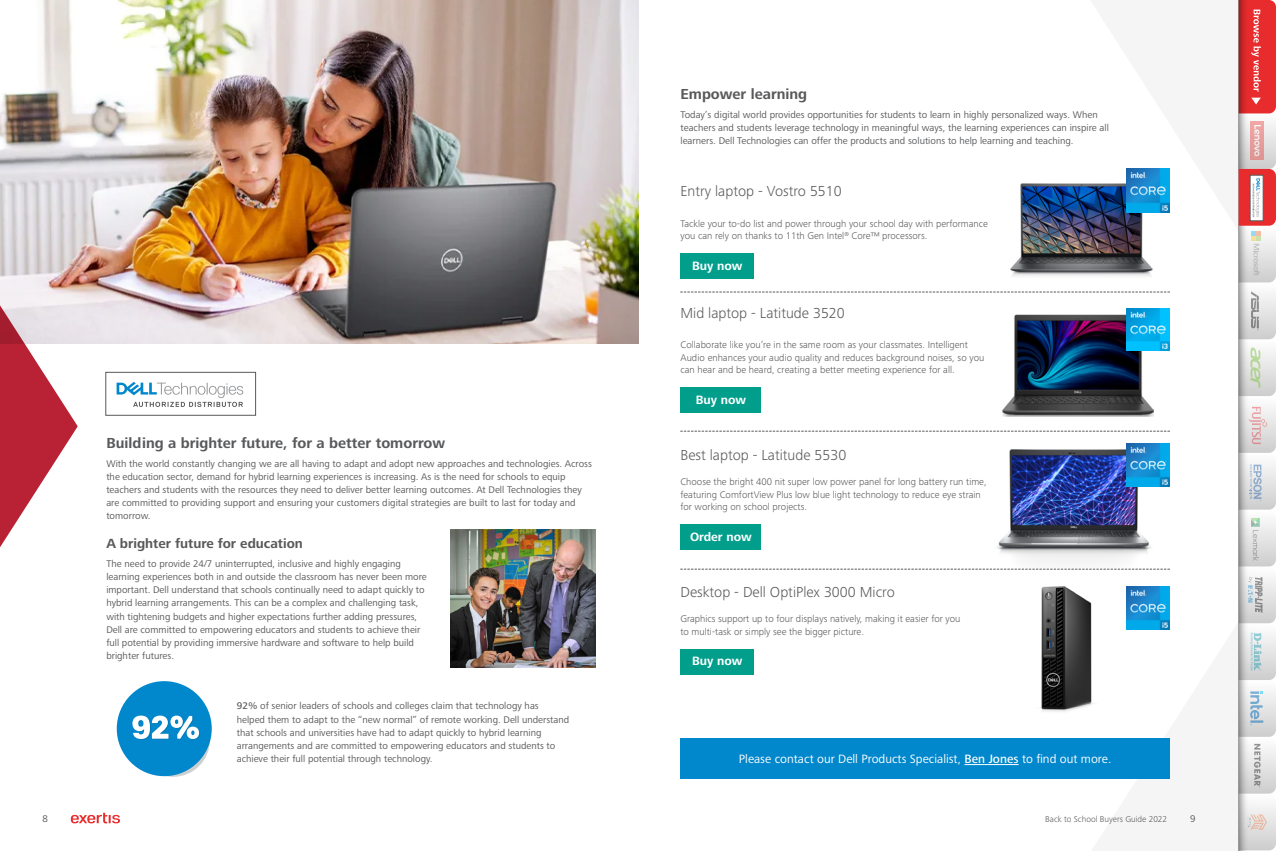
<style>
.page{position:relative;width:1276px;height:851px;background:#fff}
.page>*{position:absolute;margin:0;border:0;box-sizing:border-box;transform-origin:0 0}
.t1{font:300 15px "Frutiger Next Pro";color:#58595b}
.t2{font:700 15px "Frutiger Next Pro";color:#58595b}
.t3{font:700 13.75px "Frutiger Next Pro";color:#58595b}
.t4{font:12.5px "Frutiger Next Pro";color:#fff}
.t5{font:700 12.5px "Frutiger Next Pro";color:#fff}
.t6{font:10px/13.1px "Frutiger Next Pro";color:#58595b}
.t7{font:300 10px/12.5px "Frutiger Next Pro";color:#58595b}
.t8{font:300 8.75px "Frutiger Next Pro";color:#58595b}
.s1{font-weight:500}
</style>
<div class="page">
<img style="left:1041px;top:586px;width:43px;height:126px">
<img style="left:997px;top:449px;width:87px;height:114px">
<img style="left:1010px;top:183px;width:74px;height:93px">
<svg style="left:137px;top:703px;width:73px;height:73px"></svg>
<img style="left:1084px;top:168px;width:86px;height:611px">
<img style="left:78px;top:0;width:560px;height:344px">
<svg style="left:0;top:0;width:78px;height:824px"></svg>
<div style="left:680px;top:738px;width:489px;height:41px;background:#0087cc"></div>
<hr style="left:964px;top:764px;width:54px;height:1px;background:#fff">
<div style="left:106px;top:372px;width:150px;height:43px;background:#fff;border:1px solid #58595b"></div>
<svg style="left:117px;top:382px;width:126px;height:25px"></svg>
<svg style="left:680px;top:292px;width:489px;height:1px"></svg>
<svg style="left:680px;top:431px;width:489px;height:1px"></svg>
<svg style="left:680px;top:569px;width:489px;height:1px"></svg>
<div style="left:680px;top:387px;width:81px;height:25px;background:#009e8b"></div>
<div style="left:680px;top:524px;width:81px;height:26px;background:#009e8b"></div>
<div style="left:680px;top:649px;width:74px;height:25px;background:#009e8b"></div>
<div style="left:680px;top:253px;width:74px;height:26px;background:#009e8b"></div>
<div style="left:117px;top:681px;width:95px;height:95px;background:#0087cc;border-radius:50%"></div>
<svg style="left:132px;top:715px;width:68px;height:24px"></svg>
<img style="left:450px;top:529px;width:145px;height:138px">
<img style="left:1126px;top:169px;width:44px;height:43px">
<img style="left:1002px;top:312px;width:151px;height:104px">
<img style="left:1126px;top:444px;width:44px;height:43px">
<img style="left:1126px;top:586px;width:44px;height:43px">
<svg style="left:1238px;top:0;width:38px;height:850px"></svg>
<img style="left:1126px;top:308px;width:43px;height:43px">
<svg style="left:71px;top:812px;width:49px;height:11px"></svg>
<h1 class="t2" style="left:680px;top:86px;width:128px">Empower learning</h1>
<p class="t6" style="left:680px;top:108px;width:430px">Today’s digital world provides opportunities for students to learn in highly personalized ways. When teachers and students leverage technology in meaningful ways, the learning experiences can inspire all learners. Dell Technologies can offer the products and solutions to help learning and teaching.</p>
<h1 class="t1" style="left:680px;top:182px;width:163px">Entry laptop - Vostro 5510</h1>
<p class="t7" style="left:680px;top:217px;width:309px">Tackle your to-do list and power through your school day with performance you can rely on thanks to 11th Gen Intel<sup>®</sup> Core™ processors.</p>
<p class="t5" style="left:692px;top:258px;width:52px">Buy now</p>
<h1 class="t1" style="left:680px;top:304px;width:166px">Mid laptop - Latitude 3520</h1>
<p class="t7" style="left:680px;top:338px;width:305px">Collaborate like you’re in the same room as your classmates. Intelligent<br>Audio enhances your audio quality and reduces background noises, so you can hear and be heard, creating a better meeting experience for all.</p>
<h1 class="t2" style="left:106px;top:434px;width:340px">Building a brighter future, for a better tomorrow</h1>
<p class="t6" style="left:106px;top:456px;width:487px">With the world constantly changing we are all having to adapt and adopt new approaches and technologies. Across the education sector, demand for hybrid learning experiences is increasing. As is the need for schools to equip teachers and students with the resources they need to deliver better learning outcomes. At Dell Technologies they are committed to providing support and ensuring your customers digital strategies are built to last for today and tomorrow.</p>
<h2 class="t3" style="left:106px;top:536px;width:198px">A brighter future for education</h2>
<p class="t6" style="left:106px;top:557px;width:322px">The need to provide 24/7 uninterrupted, inclusive and highly engaging learning experiences both in and outside the classroom has never been more important. Dell understand that schools continually need to adapt quickly to hybrid learning arrangements. This can be a complex and challenging task, with tightening budgets and higher expectations further adding pressures, Dell are committed to empowering educators and students to achieve their full potential by providing immersive hardware and software to help build brighter futures.</p>
<p class="t6" style="left:237px;top:699px;width:334px"><span class="s1">92%</span> of senior leaders of schools and colleges claim that technology has helped them to adapt to the “new normal” of remote working. Dell understand that schools and universities have had to adapt quickly to hybrid learning arrangements and are committed to empowering educators and students to achieve their full potential through technology.</p>
<p class="t5" style="left:695px;top:392px;width:52px">Buy now</p>
<h1 class="t1" style="left:680px;top:446px;width:167px">Best laptop - Latitude 5530</h1>
<p class="t7" style="left:680px;top:475px;width:308px">Choose the bright 400 nit super low power panel for long battery run time, featuring ComfortView Plus low blue light technology to reduce eye strain for working on school projects.</p>
<p class="t5" style="left:690px;top:529px;width:63px">Order now</p>
<h1 class="t1" style="left:680px;top:583px;width:216px">Desktop - Dell OptiPlex 3000 Micro</h1>
<p class="t7" style="left:680px;top:612px;width:281px">Graphics support up to four displays natively, making it easier for you to multi-task or simply see the bigger picture.</p>
<p class="t5" style="left:692px;top:654px;width:52px">Buy now</p>
<p class="t4" style="left:739px;top:751px;width:374px">Please contact our Dell Products Specialist, <span class="s1">Ben Jones</span> to find out more.</p>
<p class="t6" style="left:42px;top:812px;width:7px">8</p>
<p class="t8" style="left:1045px;top:813px;width:124px">Back to School Buyers Guide 2022</p>
<p class="t6" style="left:1190px;top:812px;width:7px">9</p>
</div>
